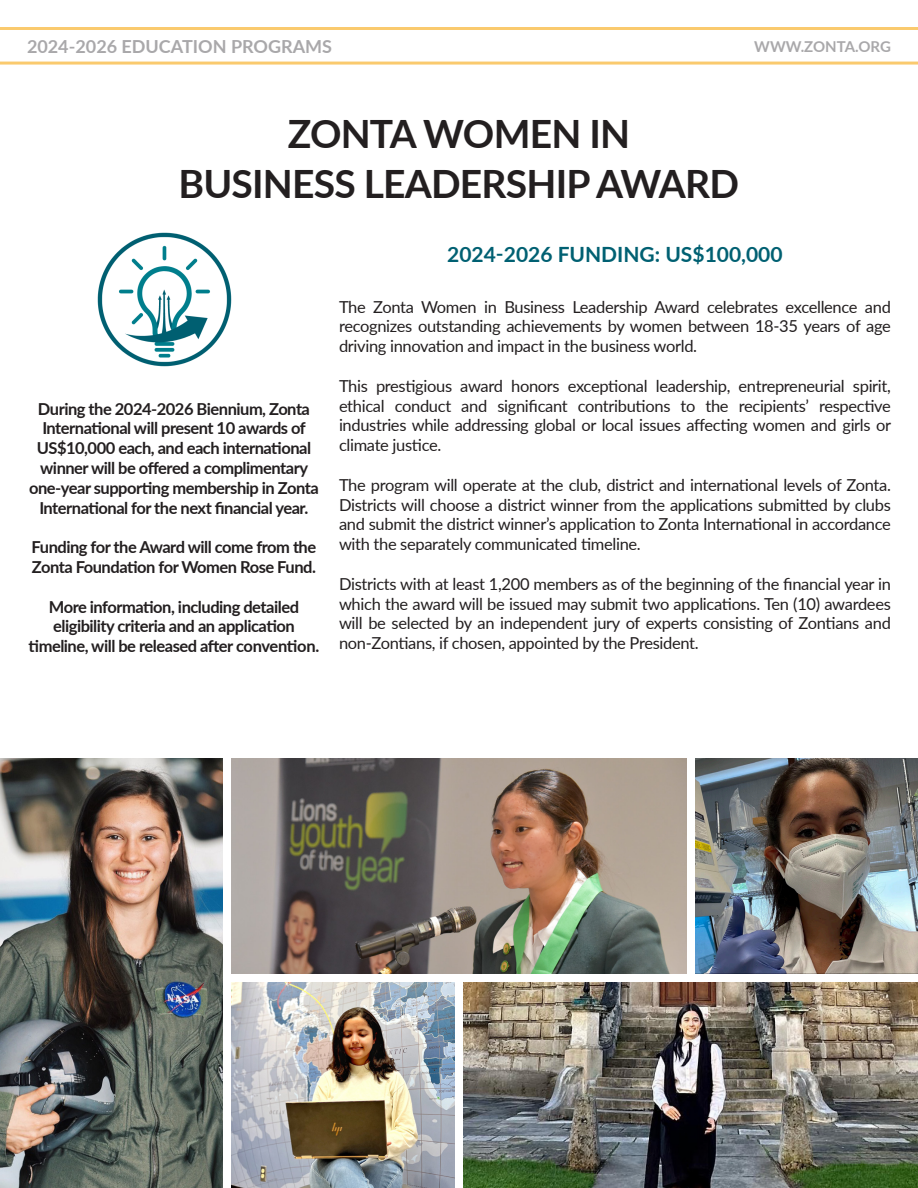
<style>
.page{position:relative;width:918px;height:1188px;background:#fff}
.page>*{position:absolute;margin:0;border:0;box-sizing:border-box;transform-origin:0 0}
.t1{font:700 39px "Lato";letter-spacing:-.02em;color:#231f20}
.t2{font:700 21px "Lato";color:#006072}
.t3{font:700 18px "Lato";color:#a9a8aa}
.t4{font:16.5px/19.8px "Lato";letter-spacing:-.02em;color:#231f20;text-align:justify}
.t5{font:700 16.5px/19.8px "Lato";letter-spacing:-.03em;color:#231f20;text-align:center}
.t6{font:700 15px "Lato";color:#a9a8aa}
</style>
<div class="page">
<svg style="left:0;top:27px;width:918px;height:38px"></svg>
<img style="left:97px;top:232px;width:135px;height:135px">
<img style="left:0;top:758px;width:223px;height:430px">
<img style="left:232px;top:758px;width:454px;height:215px">
<img style="left:695px;top:758px;width:223px;height:215px">
<img style="left:232px;top:982px;width:222px;height:206px">
<img style="left:464px;top:982px;width:454px;height:206px">
<p class="t3" style="left:27px;top:33px;width:307px">2024-2026 EDUCATION PROGRAMS</p>
<p class="t6" style="left:754px;top:35px;width:138px">WWW.ZONTA.ORG</p>
<p class="t1" style="left:288px;top:105px;width:344px">ZONTA WOMEN IN</p>
<p class="t1" style="left:179px;top:155px;width:562px">BUSINESS LEADERSHIP AWARD</p>
<p class="t5" style="left:29px;top:398px;width:291px">During the 2024-2026 Biennium, Zonta International will present 10 awards of US$10,000 each, and each international winner will be offered a complimentary one-year supporting membership in Zonta International for the next financial year.</p>
<p class="t5" style="left:32px;top:537px;width:286px;text-align:left">Funding for the Award will come from the<br>Zonta Foundation for Women Rose Fund.</p>
<p class="t5" style="left:29px;top:596px;width:292px">More information, including detailed eligibility criteria and an application timeline, will be released after convention.</p>
<p class="t2" style="left:447px;top:239px;width:337px">2024-2026 FUNDING: US$100,000</p>
<p class="t4" style="left:339px;top:296px;width:553px">The Zonta Women in Business Leadership Award celebrates excellence and recognizes outstanding achievements by women between 18-35 years of age driving innovation and impact in the business world.</p>
<p class="t4" style="left:339px;top:375px;width:554px">This prestigious award honors exceptional leadership, entrepreneurial spirit, ethical conduct and significant contributions to the recipients’ respective industries while addressing global or local issues affecting women and girls or climate justice.</p>
<p class="t4" style="left:339px;top:474px;width:553px">The program will operate at the club, district and international levels of Zonta.<br>Districts will choose a district winner from the applications submitted by clubs and submit the district winner’s application to Zonta International in accordance with the separately communicated timeline.</p>
<p class="t4" style="left:339px;top:573px;width:553px">Districts with at least 1,200 members as of the beginning of the financial year in which the award will be issued may submit two applications. Ten (10) awardees will be selected by an independent jury of experts consisting of Zontians and non-Zontians, if chosen, appointed by the President.</p>
</div>
